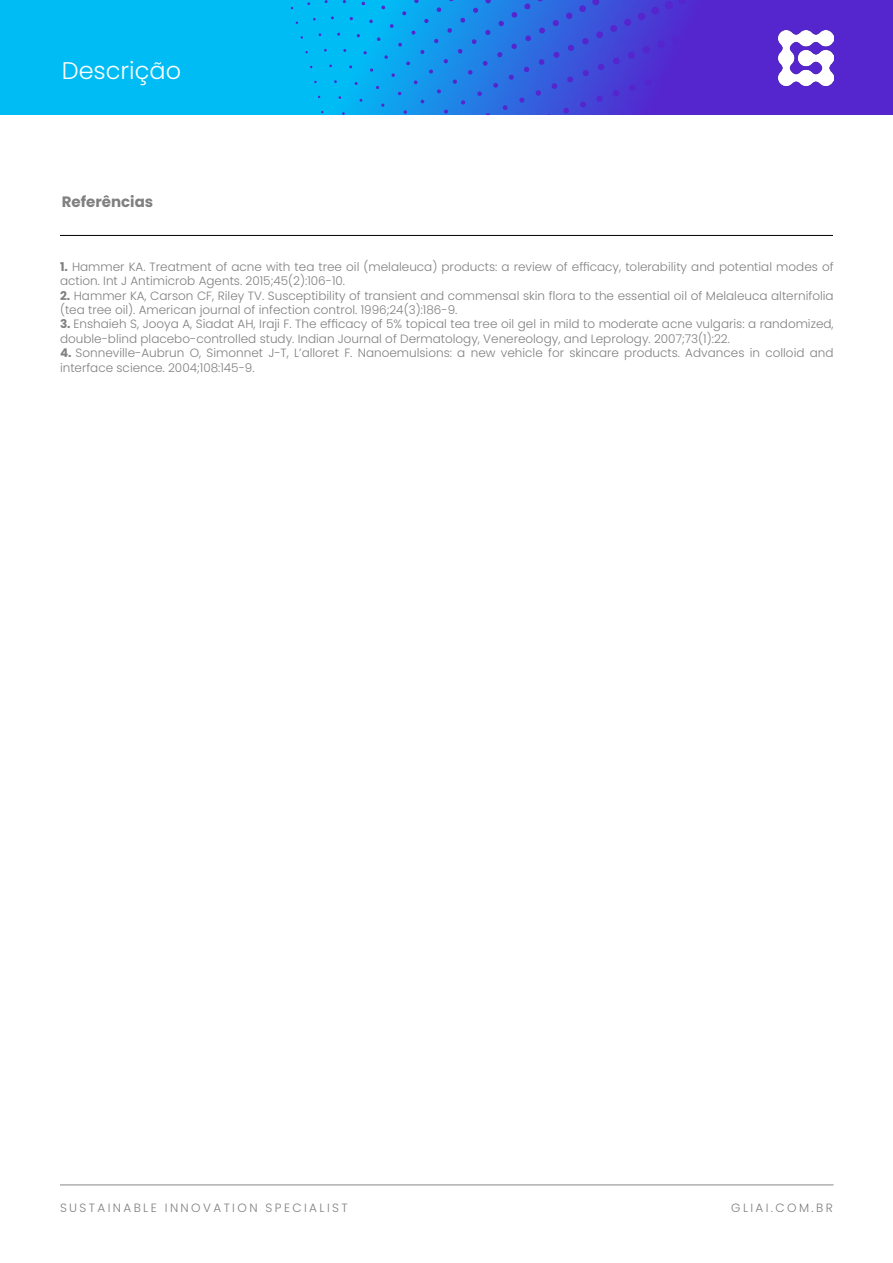
<style>
.page{position:relative;width:893px;height:1263px;background:#fff}
.page>*{position:absolute;margin:0;border:0;box-sizing:border-box;transform-origin:0 0}
.t1{font:300 24px "Poppins";color:#fff}
.t2{font:700 15px "Poppins";color:#808080}
.t3{font:300 12px/14.4px "Poppins";color:#808080}
.t4{font:300 12px "Poppins";letter-spacing:.2em;color:#818081}
.s1{font-weight:700}
</style>
<div class="page">
<hr style="left:60px;top:1185px;width:773px;height:1px;background:#878787">
<svg style="left:0;top:0;width:893px;height:115px;background:#129bec"></svg>
<svg style="left:250px;top:0;width:563px;height:115px;background:#2c6de0"></svg>
<img style="left:778px;top:30px;width:55px;height:56px">
<hr style="left:60px;top:235px;width:773px;height:1px;background:#000">
<h1 class="t1" style="left:62px;top:56px;width:121px">Descrição</h1>
<p class="t2" style="left:62px;top:193px;width:93px">Referências</p>
<p class="t3" style="left:60px;top:260px;width:775px"><span class="s1">1.</span> Hammer KA. Treatment of acne with tea tree oil (melaleuca) products: a review of efficacy, tolerability and potential modes of action. Int J Antimicrob Agents. 2015;45(2):106-10.</p>
<p class="t3" style="left:60px;top:288px;width:775px"><span class="s1">2.</span> Hammer KA, Carson CF, Riley TV. Susceptibility of transient and commensal skin flora to the essential oil of Melaleuca alternifolia (tea tree oil). American journal of infection control. 1996;24(3):186-9.</p>
<p class="t3" style="left:60px;top:317px;width:775px"><span class="s1">3.</span> Enshaieh S, Jooya A, Siadat AH, Iraji F. The efficacy of 5% topical tea tree oil gel in mild to moderate acne vulgaris: a randomized, double-blind placebo-controlled study. Indian Journal of Dermatology, Venereology, and Leprology. 2007;73(1):22.</p>
<p class="t3" style="left:60px;top:346px;width:775px"><span class="s1">4.</span> Sonneville-Aubrun O, Simonnet J-T, L’alloret F. Nanoemulsions: a new vehicle for skincare products. Advances in colloid and interface science. 2004;108:145-9.</p>
<p class="t4" style="left:60px;top:1201px;width:289px">SUSTAINABLE INNOVATION SPECIALIST</p>
<p class="t4" style="left:731px;top:1201px;width:103px">GLIAI.COM.BR</p>
</div>
